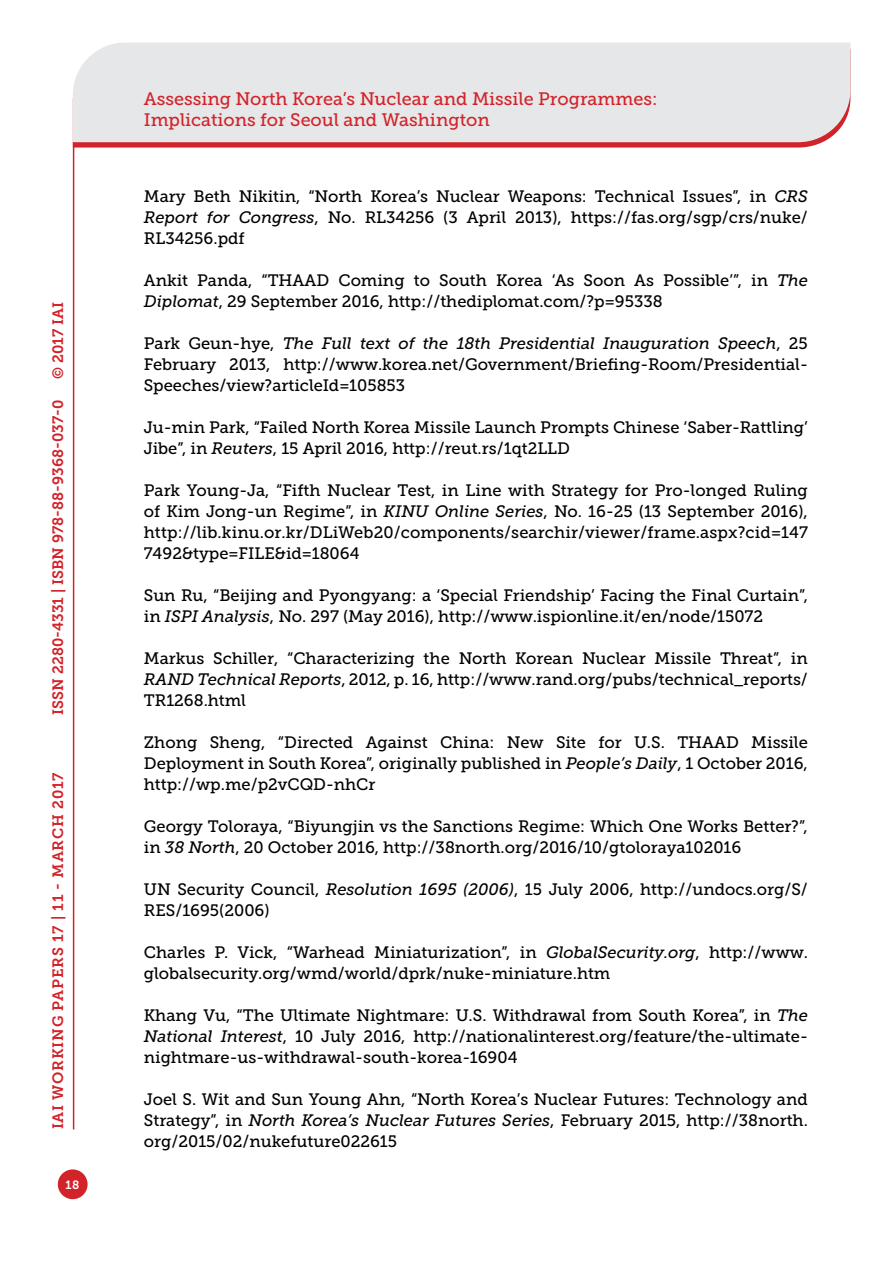
<style>
.page{position:relative;width:893px;height:1263px;background:#fff}
.page>*{position:absolute;margin:0;border:0;box-sizing:border-box;transform-origin:0 0}
.t1{font:18px/21.6px "Museo Slab 500";color:#d2232a}
.t2{font:16.5px/21px "Museo Slab 500";color:#000;text-align:justify}
.t3{font:15px "Museo Slab 700";color:#d2232a}
.t4{font:15px "Museo Slab 700";letter-spacing:.05em;color:#d2232a}
.t5{font:12px "Museo Slab 700";color:#fff}
.s1{font-style:italic}
</style>
<div class="page">
<svg style="left:74px;top:142px;width:749px;height:6px;background:#d63d43"></svg>
<div style="left:73px;top:43px;width:777px;height:99px;background:#e6e7e8"></div>
<div style="left:58px;top:1169px;width:30px;height:30px;background:#d2232a;border-radius:50%"></div>
<hr style="left:73px;top:142px;width:1px;height:987px;background:#d2232a">
<p class="t3" style="left:50px;top:379px;width:78px;rotate:-90deg">© 2017 IAI</p>
<p class="t3" style="left:49px;top:715px;width:316px;rotate:-90deg">ISSN 2280-4331 | ISBN 978-88-9368-037-0</p>
<p class="t4" style="left:50px;top:1129px;width:358px;rotate:-90deg">IAI WORKING PAPERS 17 | 11 - MARCH 2017</p>
<p class="t5" style="left:66px;top:1178px;width:15px">18</p>
<p class="t1" style="left:144px;top:88px;width:515px">Assessing North Korea’s Nuclear and Missile Programmes:<br>Implications for Seoul and Washington</p>
<p class="t2" style="left:144px;top:186px;width:666px">Mary Beth Nikitin, “North Korea’s Nuclear Weapons: Technical Issues”, in <span class="s1">CRS Report for Congress</span>, No. RL34256 (3 April 2013), https://fas.org/sgp/crs/nuke/ RL34256.pdf</p>
<p class="t2" style="left:144px;top:270px;width:666px">Ankit Panda, “THAAD Coming to South Korea ‘As Soon As Possible’”, in <span class="s1">The<br>Diplomat</span>, 29 September 2016, http://thediplomat.com/?p=95338</p>
<p class="t2" style="left:144px;top:333px;width:666px">Park Geun-hye, <span class="s1">The Full text of the 18th Presidential Inauguration Speech</span>, 25<br>February 2013, http://www.korea.net/Government/Briefing-Room/Presidential-Speeches/view?articleId=105853</p>
<p class="t2" style="left:144px;top:417px;width:666px">Ju-min Park, “Failed North Korea Missile Launch Prompts Chinese ‘Saber-Rattling’<br>Jibe”, in <span class="s1">Reuters</span>, 15 April 2016, http://reut.rs/1qt2LLD</p>
<p class="t2" style="left:144px;top:479px;width:666px">Park Young-Ja, “Fifth Nuclear Test, in Line with Strategy for Pro-longed Ruling of Kim Jong-un Regime”, in <span class="s1">KINU Online Series</span>, No. 16-25 (13 September 2016), http://lib.kinu.or.kr/DLiWeb20/components/searchir/viewer/frame.aspx?cid=147<br>7492&amp;type=FILE&amp;id=18064</p>
<p class="t2" style="left:144px;top:585px;width:666px">Sun Ru, “Beijing and Pyongyang: a ‘Special Friendship’ Facing the Final Curtain”, in <span class="s1">ISPI Analysis</span>, No. 297 (May 2016), http://www.ispionline.it/en/node/15072</p>
<p class="t2" style="left:144px;top:648px;width:666px">Markus Schiller, “Characterizing the North Korean Nuclear Missile Threat”, in <span class="s1">RAND Technical Reports</span>, 2012, p. 16, http://www.rand.org/pubs/technical_reports/ TR1268.html</p>
<p class="t2" style="left:144px;top:732px;width:665px">Zhong Sheng, “Directed Against China: New Site for U.S. THAAD Missile Deployment in South Korea”, originally published in <span class="s1">People’s Daily</span>, 1 October 2016, http://wp.me/p2vCQD-nhCr</p>
<p class="t2" style="left:144px;top:816px;width:666px">Georgy Toloraya, “Biyungjin vs the Sanctions Regime: Which One Works Better?”, in <span class="s1">38 North</span>, 20 October 2016, http://38north.org/2016/10/gtoloraya102016</p>
<p class="t2" style="left:144px;top:879px;width:666px">UN Security Council, <span class="s1">Resolution 1695 (2006)</span>, 15 July 2006, http://undocs.org/S/<br>RES/1695(2006)</p>
<p class="t2" style="left:144px;top:941px;width:666px">Charles P. Vick, “Warhead Miniaturization”, in <span class="s1">GlobalSecurity.org</span>, http://www. globalsecurity.org/wmd/world/dprk/nuke-miniature.htm</p>
<p class="t2" style="left:144px;top:1004px;width:665px">Khang Vu, “The Ultimate Nightmare: U.S. Withdrawal from South Korea”, in <span class="s1">The National Interest</span>, 10 July 2016, http://nationalinterest.org/feature/the-ultimate&shy;nightmare-us-withdrawal-south-korea-16904</p>
<p class="t2" style="left:144px;top:1088px;width:666px">Joel S. Wit and Sun Young Ahn, “North Korea’s Nuclear Futures: Technology and Strategy”, in <span class="s1">North Korea’s Nuclear Futures Series</span>, February 2015, http://38north. org/2015/02/nukefuture022615</p>
</div>
